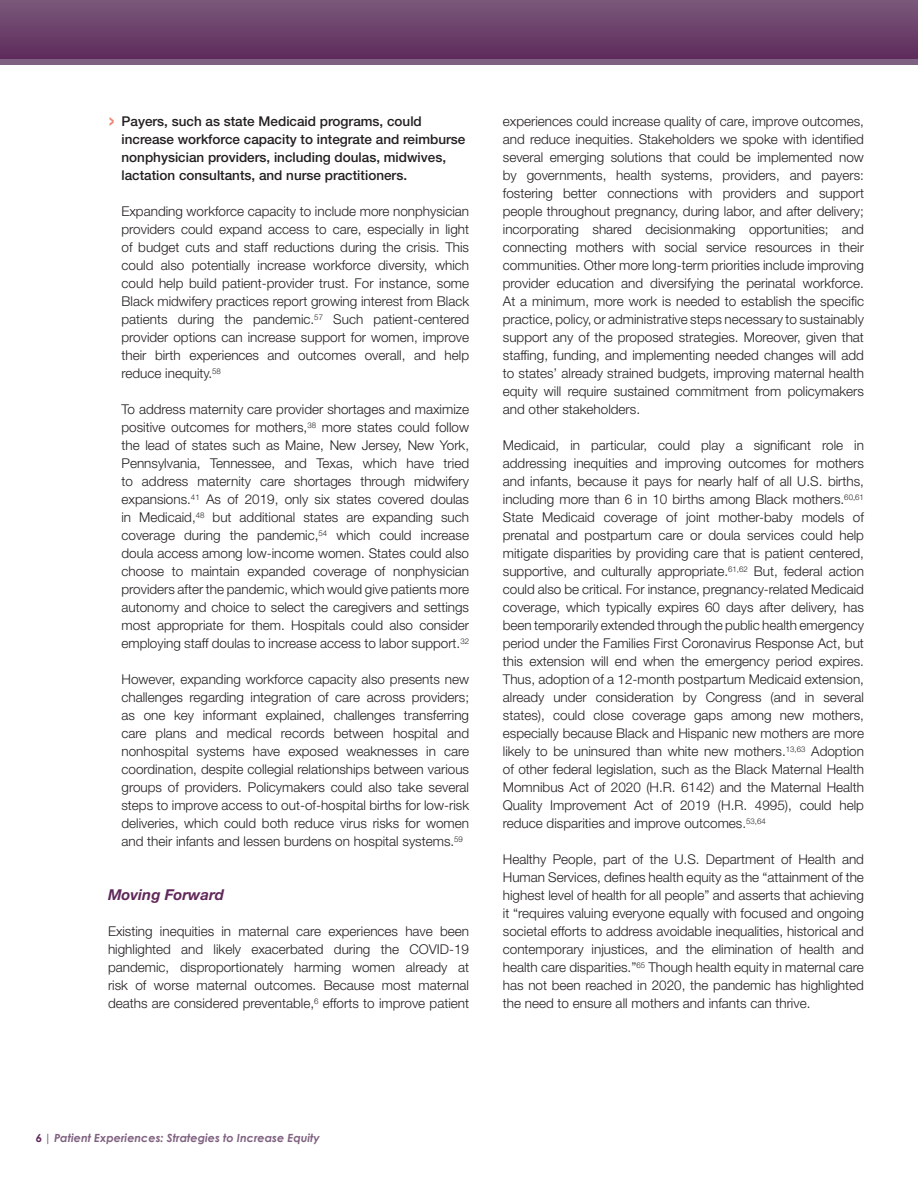
<style>
.page{position:relative;width:918px;height:1188px;background:#fff}
.page>*{position:absolute;margin:0;border:0;box-sizing:border-box;transform-origin:0 0}
.Body_Header{font:italic 700 15px "Helvetica Neue LT Std";color:#60295b}
.Body{font:300 13.5px/18px "Helvetica Neue LT Std";color:#231f20;text-align:justify}
.indent_after_bullet{font:300 13.5px/18px "Helvetica Neue LT Std";color:#231f20;text-align:justify}
.t1{font:500 13.5px/18px "Helvetica Neue LT Std";color:#231f20}
.t2{font:italic 700 11.25px "Century Gothic";color:#7f6281}
.s1{font-weight:400;font-size:27px;color:#ed8572}
.s2{color:#60295b}
</style>
<div class="page">
<div style="left:0;top:58px;width:918px;height:7px;background:#7f6281"></div>
<div style="left:0;top:0;width:918px;height:58px;background:linear-gradient(to bottom,#7a597b,#5f2c5d)"></div>
<p class="t1" style="left:122px;top:112px;width:345px;text-indent:-14px"><span class="s1">›</span> Payers, such as state Medicaid programs, could increase workforce capacity to integrate and reimburse nonphysician providers, including doulas, midwives, lactation consultants, and nurse practitioners.</p>
<p class="indent_after_bullet" style="left:122px;top:202px;width:349px">Expanding workforce capacity to include more nonphysician providers could expand access to care, especially in light of budget cuts and staff reductions during the crisis. This could also potentially increase workforce diversity, which could help build patient-provider trust. For instance, some Black midwifery practices report growing interest from Black patients during the pandemic.<sup>57</sup> Such patient-centered provider options can increase support for women, improve their birth experiences and outcomes overall, and help reduce inequity.<sup>58</sup></p>
<p class="indent_after_bullet" style="left:122px;top:400px;width:349px">To address maternity care provider shortages and maximize positive outcomes for mothers,<sup>38</sup> more states could follow the lead of states such as Maine, New Jersey, New York, Pennsylvania, Tennessee, and Texas, which have tried to address maternity care shortages through midwifery expansions.<sup>41</sup> As of 2019, only six states covered doulas in Medicaid,<sup>48</sup> but additional states are expanding such coverage during the pandemic,<sup>54</sup> which could increase doula access among low-income women. States could also choose to maintain expanded coverage of nonphysician providers after the pandemic, which would give patients more autonomy and choice to select the caregivers and settings most appropriate for them. Hospitals could also consider employing staff doulas to increase access to labor support.<sup>32</sup></p>
<p class="indent_after_bullet" style="left:122px;top:670px;width:349px">However, expanding workforce capacity also presents new challenges regarding integration of care across providers; as one key informant explained, challenges transferring care plans and medical records between hospital and nonhospital systems have exposed weaknesses in care coordination, despite collegial relationships between various groups of providers. Policymakers could also take several steps to improve access to out-of-hospital births for low-risk deliveries, which could both reduce virus risks for women and their infants and lessen burdens on hospital systems.<sup>59</sup></p>
<p class="Body_Header" style="left:108px;top:885px;width:118px">Moving Forward</p>
<p class="Body" style="left:108px;top:922px;width:363px">Existing inequities in maternal care experiences have been highlighted and likely exacerbated during the COVID-19 pandemic, disproportionately harming women already at risk of worse maternal outcomes. Because most maternal deaths are considered preventable,<sup>6</sup> efforts to improve patient</p>
<p class="Body" style="left:503px;top:112px;width:363px">experiences could increase quality of care, improve outcomes, and reduce inequities. Stakeholders we spoke with identified several emerging solutions that could be implemented now by governments, health systems, providers, and payers: fostering better connections with providers and support people throughout pregnancy, during labor, and after delivery; incorporating shared decisionmaking opportunities; and connecting mothers with social service resources in their communities. Other more long-term priorities include improving provider education and diversifying the perinatal workforce.<br>At a minimum, more work is needed to establish the specific practice, policy, or administrative steps necessary to sustainably support any of the proposed strategies. Moreover, given that staffing, funding, and implementing needed changes will add to states’ already strained budgets, improving maternal health equity will require sustained commitment from policymakers and other stakeholders.</p>
<p class="Body" style="left:503px;top:436px;width:363px">Medicaid, in particular, could play a significant role in addressing inequities and improving outcomes for mothers and infants, because it pays for nearly half of all U.S. births, including more than 6 in 10 births among Black mothers.<sup>60,61<br></sup>State Medicaid coverage of joint mother-baby models of prenatal and postpartum care or doula services could help mitigate disparities by providing care that is patient centered, supportive, and culturally appropriate.<sup>61,62</sup> But, federal action could also be critical. For instance, pregnancy-related Medicaid coverage, which typically expires 60 days after delivery, has been temporarily extended through the public health emergency period under the Families First Coronavirus Response Act, but this extension will end when the emergency period expires.<br>Thus, adoption of a 12-month postpartum Medicaid extension, already under consideration by Congress (and in several states), could close coverage gaps among new mothers, especially because Black and Hispanic new mothers are more likely to be uninsured than white new mothers.<sup>13,63</sup> Adoption of other federal legislation, such as the Black Maternal Health Momnibus Act of 2020 (H.R. 6142) and the Maternal Health Quality Improvement Act of 2019 (H.R. 4995), could help reduce disparities and improve outcomes.<sup>53,64</sup></p>
<p class="Body" style="left:503px;top:850px;width:363px">Healthy People, part of the U.S. Department of Health and Human Services, defines health equity as the “attainment of the highest level of health for all people” and asserts that achieving it “requires valuing everyone equally with focused and ongoing societal efforts to address avoidable inequalities, historical and contemporary injustices, and the elimination of health and health care disparities.”<sup>65</sup> Though health equity in maternal care has not been reached in 2020, the pandemic has highlighted the need to ensure all mothers and infants can thrive.</p>
<p class="t2" style="left:36px;top:1131px;width:286px"><span class="s2">6</span> | Patient Experiences: Strategies to Increase Equity</p>
</div>
